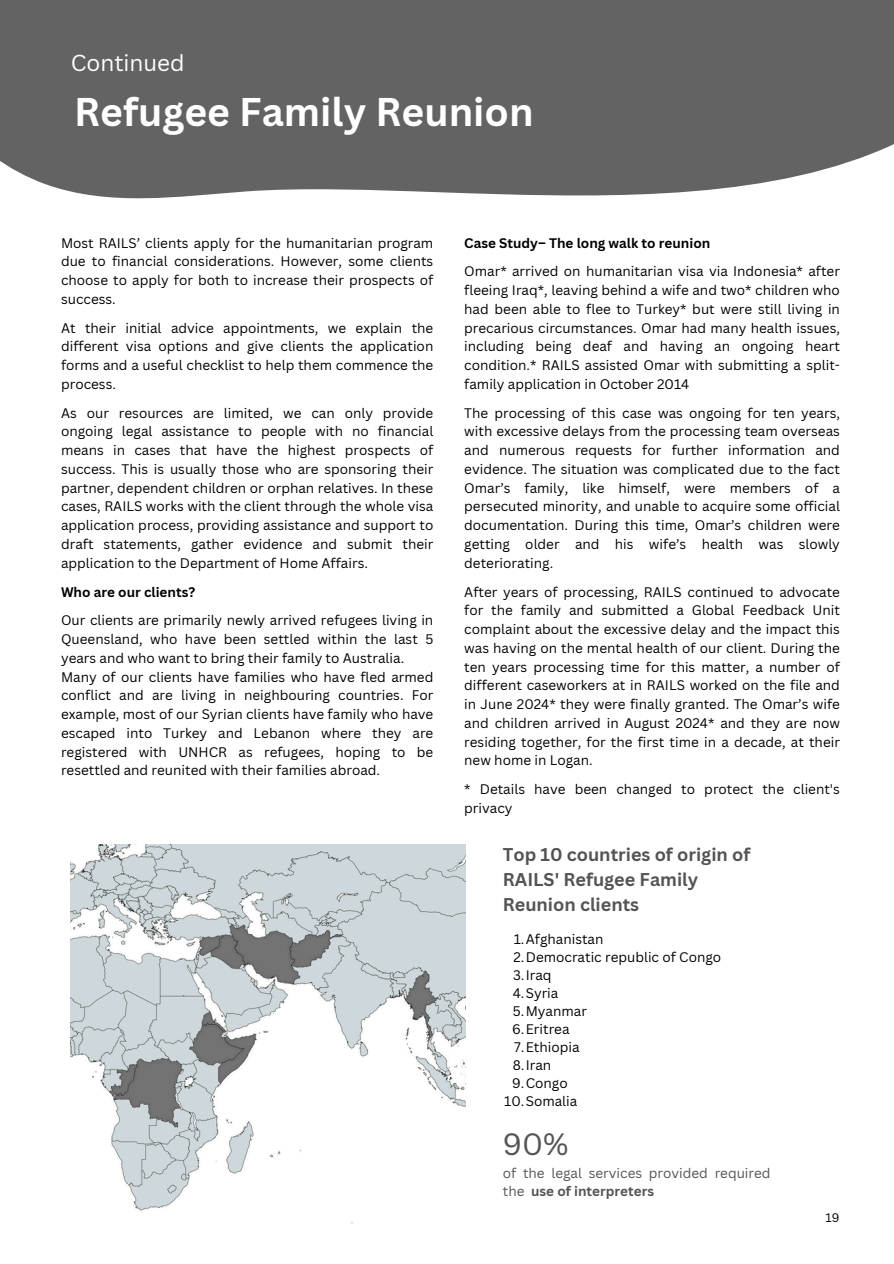
<style>
.page{position:relative;width:894px;height:1264px;background:#fff}
.page>*{position:absolute;margin:0;border:0;box-sizing:border-box;transform-origin:0 0}
.t1{font:700 39px "Canva Sans";color:#fff}
.t2{font:30px "Canva Sans";color:#545454}
.t3{font:22.5px "Canva Sans";color:#fff}
.t4{font:700 18px/24.8px "Canva Sans";color:#545454}
.t5{font:13.5px/18.8px "Canva Sans";color:#000;text-align:justify}
.t6{font:13.5px/18px "Canva Sans";color:#545454}
.t7{font:700 13.5px "Canva Sans";color:#000}
.t8{font:12px "Canva Sans";color:#000}
.s1{font-weight:700}
</style>
<div class="page">
<div style="left:0;top:0;width:893px;height:199px;background:#646363"></div>
<img style="left:71px;top:844px;width:395px;height:380px">
<h1 class="t3" style="left:71px;top:47px;width:115px">Continued</h1>
<h2 class="t1" style="left:74px;top:84px;width:461px">Refugee Family Reunion</h2>
<p class="t5" style="left:61px;top:233px;width:374px">Most RAILS’ clients apply for the humanitarian program due to financial considerations. However, some clients choose to apply for both to increase their prospects of success.</p>
<h4 class="t5" style="left:61px;top:318px;width:374px">At their initial advice appointments, we explain the different visa options and give clients the application forms and a useful checklist to help them commence the process.</h4>
<p class="t5" style="left:61px;top:403px;width:374px">As our resources are limited, we can only provide ongoing legal assistance to people with no financial means in cases that have the highest prospects of success. This is usually those who are sponsoring their partner, dependent children or orphan relatives. In these cases, RAILS works with the client through the whole visa application process, providing assistance and support to draft statements, gather evidence and submit their application to the Department of Home Affairs.</p>
<p class="t7" style="left:61px;top:582px;width:136px">Who are our clients?</p>
<p class="t5" style="left:61px;top:610px;width:374px">Our clients are primarily newly arrived refugees living in Queensland, who have been settled within the last 5 years and who want to bring their family to Australia.</p>
<p class="t5" style="left:61px;top:667px;width:374px">Many of our clients have families who have fled armed conflict and are living in neighbouring countries. For example, most of our Syrian clients have family who have escaped into Turkey and Lebanon where they are registered with UNHCR as refugees, hoping to be resettled and reunited with their families abroad.</p>
<p class="t7" style="left:464px;top:233px;width:247px">Case Study– The long walk to reunion</p>
<p class="t5" style="left:464px;top:262px;width:377px">Omar* arrived on humanitarian visa via Indonesia* after fleeing Iraq*, leaving behind a wife and two* children who had been able to flee to Turkey* but were still living in precarious circumstances. Omar had many health issues, including being deaf and having an ongoing heart condition.* RAILS assisted Omar with submitting a split&shy;family application in October 2014</p>
<p class="t5" style="left:464px;top:403px;width:377px">The processing of this case was ongoing for ten years, with excessive delays from the processing team overseas and numerous requests for further information and evidence. The situation was complicated due to the fact Omar’s family, like himself, were members of a persecuted minority, and unable to acquire some official documentation. During this time, Omar’s children were getting older and his wife’s health was slowly deteriorating.</p>
<h4 class="t5" style="left:464px;top:582px;width:377px">After years of processing, RAILS continued to advocate for the family and submitted a Global Feedback Unit complaint about the excessive delay and the impact this was having on the mental health of our client. During the ten years processing time for this matter, a number of different caseworkers at in RAILS worked on the file and in June 2024* they were finally granted. The Omar’s wife and children arrived in August 2024* and they are now residing together, for the first time in a decade, at their new home in Logan.</h4>
<p class="t5" style="left:464px;top:779px;width:377px">* Details have been changed to protect the client's privacy</p>
<p class="t4" style="left:502px;top:842px;width:249px">Top 10 countries of origin of<br>RAILS' Refugee Family<br>Reunion clients</p>
<p class="t5" style="left:513px;top:929px;width:91px">1.Afghanistan</p>
<p class="t5" style="left:513px;top:947px;width:209px">2.Democratic republic of Congo</p>
<p class="t5" style="left:513px;top:965px;width:40px">3.Iraq</p>
<p class="t5" style="left:512px;top:983px;width:47px">4.Syria</p>
<p class="t5" style="left:512px;top:1001px;width:76px">5.Myanmar</p>
<p class="t5" style="left:512px;top:1019px;width:59px">6.Eritrea</p>
<p class="t5" style="left:514px;top:1037px;width:67px">7.Ethiopia</p>
<p class="t5" style="left:512px;top:1055px;width:40px">8.Iran</p>
<p class="t5" style="left:512px;top:1073px;width:57px">9.Congo</p>
<p class="t5" style="left:504px;top:1091px;width:75px">10.Somalia</p>
<h3 class="t2" style="left:502px;top:1122px;width:67px">90%</h3>
<p class="t6" style="left:502px;top:1163px;width:269px">of the legal services provided required the <span class="s1">use of interpreters</span></p>
<p class="t8" style="left:825px;top:1209px;width:16px">19</p>
</div>
